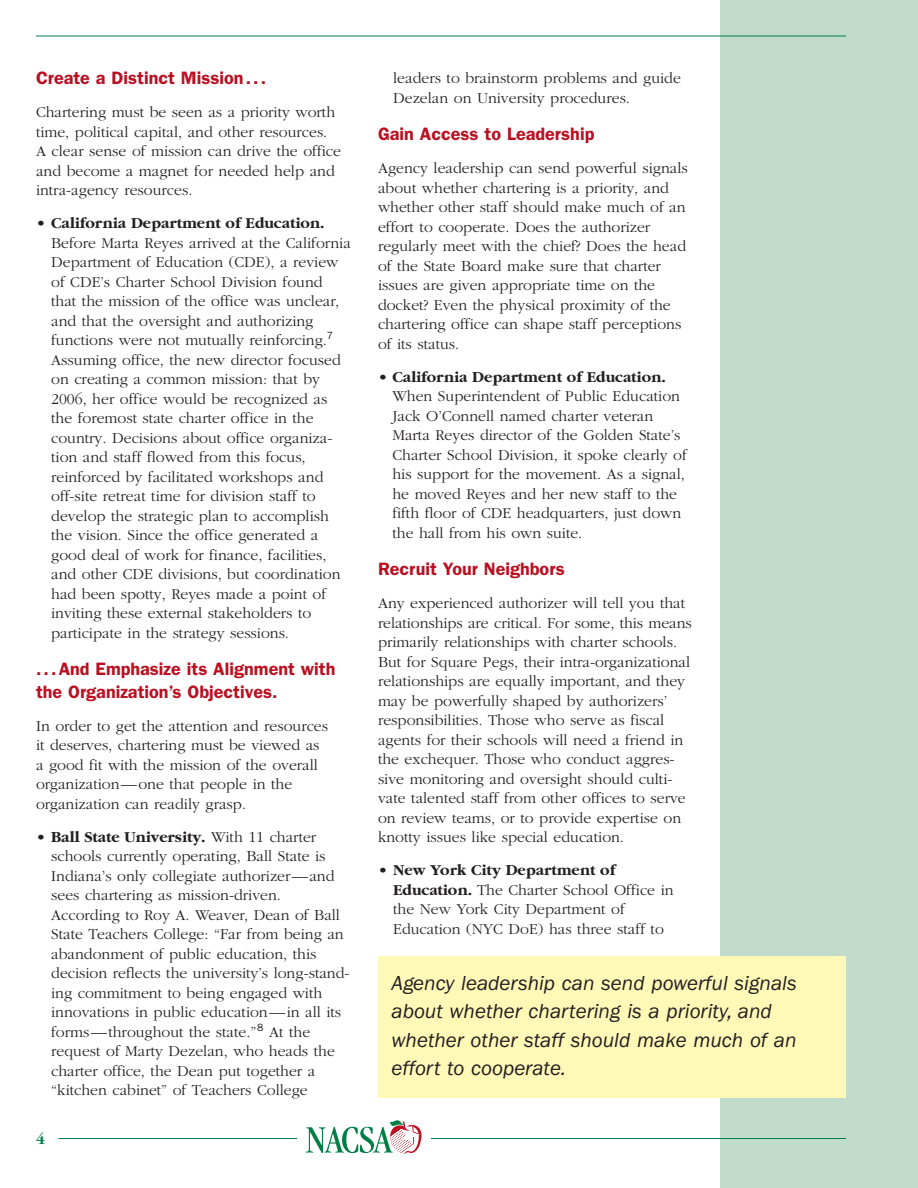
<style>
.page{position:relative;width:918px;height:1188px;background:#fff}
.page>*{position:absolute;margin:0;border:0;box-sizing:border-box;transform-origin:0 0}
.t1{font:italic 21px/28.5px "Franklin Gothic";color:#231f20}
.t2{font:600 18px/22.5px "Franklin Gothic";color:#ba1021}
.t3{font:300 15.75px/19.5px "Garamond";color:#231f20}
.t4{font:700 15.75px "Garamond";color:#231f20}
.t5{font:700 15.75px "Garamond";color:#007f46}
.s1{font-weight:700}
</style>
<div class="page">
<div style="left:720px;top:0;width:198px;height:1188px;background:#c1dbcc"></div>
<hr style="left:36px;top:36px;width:810px;height:1px;background:#007f46">
<hr style="left:58px;top:1138px;width:788px;height:1px;background:#007f46">
<div style="left:297px;top:1116px;width:133px;height:40px;background:#fff"></div>
<svg style="left:306px;top:1120px;width:115px;height:34px"></svg>
<div style="left:378px;top:957px;width:468px;height:141px;background:#fff9b8"></div>
<p class="t2" style="left:36px;top:68px;width:232px">Create a Distinct Mission...</p>
<p class="t3" style="left:36px;top:102px;width:307px">Chartering must be seen as a priority worth time, political capital, and other resources.<br>A clear sense of mission can drive the office and become a magnet for needed help and intra-agency resources.</p>
<p class="t3" style="left:51px;top:213px;width:301px;text-indent:-15px">• <span class="s1">California Department of Education.<br></span>Before Marta Reyes arrived at the California Department of Education (CDE), a review of CDE’s Charter School Division found that the mission of the office was unclear, and that the oversight and authorizing functions were not mutually reinforcing.<sup>7<br></sup>Assuming office, the new director focused on creating a common mission: that by 2006, her office would be recognized as the foremost state charter office in the country. Decisions about office organiza&shy;tion and staff flowed from this focus, reinforced by facilitated workshops and off-site retreat time for division staff to develop the strategic plan to accomplish the vision. Since the office generated a good deal of work for finance, facilities, and other CDE divisions, but coordination had been spotty, Reyes made a point of inviting these external stakeholders to participate in the strategy sessions.</p>
<p class="t2" style="left:36px;top:659px;width:301px">...And Emphasize its Alignment with the Organization’s Objectives.</p>
<p class="t3" style="left:36px;top:716px;width:294px">In order to get the attention and resources it deserves, chartering must be viewed as a good fit with the mission of the overall organization—one that people in the organization can readily grasp.</p>
<p class="t3" style="left:51px;top:827px;width:300px;text-indent:-15px">• <span class="s1">Ball State University.</span> With 11 charter schools currently operating, Ball State is Indiana’s only collegiate authorizer—and sees chartering as mission-driven.<br>According to Roy A. Weaver, Dean of Ball State Teachers College: “Far from being an abandonment of public education, this decision reflects the university’s long-stand&shy;ing commitment to being engaged with innovations in public education—in all its forms—throughout the state.”<sup>8</sup> At the request of Marty Dezelan, who heads the charter office, the Dean put together a “kitchen cabinet” of Teachers College</p>
<p class="t5" style="left:36px;top:1129px;width:10px">4</p>
<p class="t3" style="left:393px;top:68px;width:289px">leaders to brainstorm problems and guide<br>Dezelan on University procedures.</p>
<p class="t2" style="left:378px;top:124px;width:218px">Gain Access to Leadership</p>
<p class="t3" style="left:378px;top:158px;width:311px">Agency leadership can send powerful signals about whether chartering is a priority, and whether other staff should make much of an effort to cooperate. Does the authorizer regularly meet with the chief? Does the head of the State Board make sure that charter issues are given appropriate time on the docket? Even the physical proximity of the chartering office can shape staff perceptions of its status.</p>
<p class="t4" style="left:378px;top:367px;width:289px">• California Department of Education.</p>
<p class="t3" style="left:392px;top:386px;width:296px">When Superintendent of Public Education Jack O’Connell named charter veteran Marta Reyes director of the Golden State’s Charter School Division, it spoke clearly of his support for the movement. As a signal, he moved Reyes and her new staff to the fifth floor of CDE headquarters, just down the hall from his own suite.</p>
<p class="t2" style="left:378px;top:559px;width:188px">Recruit Your Neighbors</p>
<p class="t3" style="left:378px;top:593px;width:315px">Any experienced authorizer will tell you that relationships are critical. For some, this means primarily relationships with charter schools.<br>But for Square Pegs, their intra-organizational relationships are equally important, and they may be powerfully shaped by authorizers’ responsibilities. Those who serve as fiscal agents for their schools will need a friend in the exchequer. Those who conduct aggres&shy;sive monitoring and oversight should culti&shy;vate talented staff from other offices to serve on review teams, or to provide expertise on knotty issues like special education.</p>
<p class="t3" style="left:393px;top:860px;width:282px;text-indent:-15px">• <span class="s1">New York City Department of Education.</span> The Charter School Office in the New York City Department of Education (NYC DoE) has three staff to</p>
<h1 class="t1" style="left:392px;top:970px;width:407px">Agency leadership can send powerful signals about whether chartering is a priority, and whether other staff should make much of an effort to cooperate.</h1>
</div>
